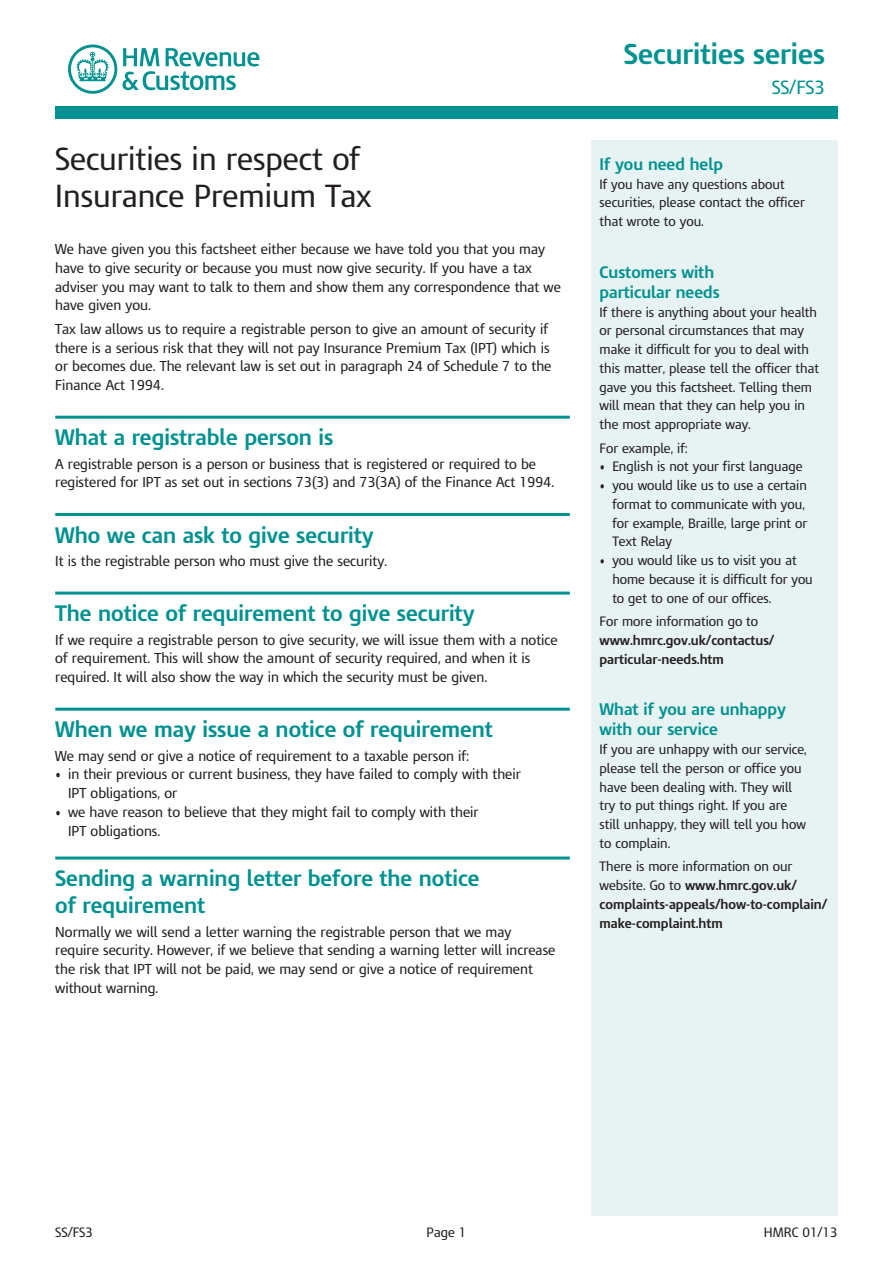
<style>
.page{position:relative;width:893px;height:1263px;background:#fff}
.page>*{position:absolute;margin:0;border:0;box-sizing:border-box;transform-origin:0 0}
._1_1_Factsheet_main{font:30px/37.5px "HMRC Modena";color:#231f20}
.t1{font:700 27px "HMRC Modena";color:#009290}
._1_2_1_Factsheet_hea{font:700 21px/27px "HMRC Modena";color:#009290}
.t2{font:18px "HMRC Modena";color:#009290}
._1_4_Factsheet_headi{font:700 15.75px/20.2px "HMRC Modena";color:#009290}
._2_1_Factsheet_bodyt{font:13.5px/18.8px "HMRC Modena";color:#231f20}
._2_4_Factsheet_bulle{font:13.5px/18.8px "HMRC Modena";color:#231f20}
._3_1_Panel_bodytext{font:12.75px/18.8px "HMRC Modena";color:#231f20}
._3_1_Panel_bodytext-2{font:700 12.75px/18.8px "HMRC Modena";color:#231f20}
._3_4_Panel_bodytext{font:12.75px/18.8px "HMRC Modena";color:#231f20}
._3_5_Panel_bodytext{font:12.75px/18.8px "HMRC Modena";color:#231f20}
._4_2_A4_Form_page_no{font:12.75px "HMRC Modena";color:#231f20}
._3_3_Panel_bodytext{font:12.75px "HMRC Modena";color:#231f20}
.s1{font-weight:400}
</style>
<div class="page">
<svg style="left:68px;top:45px;width:191px;height:49px"></svg>
<div style="left:55px;top:106px;width:783px;height:13px;background:#009290"></div>
<hr style="left:55px;top:416px;width:515px;height:3px;background:#009290">
<hr style="left:55px;top:513px;width:515px;height:3px;background:#009290">
<hr style="left:55px;top:592px;width:515px;height:3px;background:#009290">
<hr style="left:55px;top:708px;width:515px;height:3px;background:#009290">
<hr style="left:55px;top:856px;width:515px;height:3px;background:#009290">
<div style="left:591px;top:140px;width:247px;height:1076px;background:#e7f3f3"></div>
<p class="_1_1_Factsheet_main" style="left:55px;top:140px;width:318px">Securities in respect of<br>Insurance Premium Tax</p>
<p class="_2_1_Factsheet_bodyt" style="left:55px;top:240px;width:507px">We have given you this factsheet either because we have told you that you may have to give security or because you must now give security. If you have a tax adviser you may want to talk to them and show them any correspondence that we have given you.</p>
<p class="_2_1_Factsheet_bodyt" style="left:55px;top:320px;width:498px">Tax law allows us to require a registrable person to give an amount of security if there is a serious risk that they will not pay Insurance Premium Tax (IPT) which is or becomes due. The relevant law is set out in paragraph 24 of Schedule 7 to the Finance Act 1994.</p>
<p class="_1_2_1_Factsheet_hea" style="left:55px;top:424px;width:280px">What a registrable person is</p>
<p class="_2_1_Factsheet_bodyt" style="left:55px;top:454px;width:500px">A registrable person is a person or business that is registered or required to be registered for IPT as set out in sections 73(3) and 73(3A) of the Finance Act 1994.</p>
<p class="_1_2_1_Factsheet_hea" style="left:55px;top:521px;width:320px">Who we can ask to give security</p>
<p class="_2_1_Factsheet_bodyt" style="left:55px;top:552px;width:333px">It is the registrable person who must give the security.</p>
<p class="_1_2_1_Factsheet_hea" style="left:55px;top:600px;width:421px">The notice of requirement to give security</p>
<p class="_2_1_Factsheet_bodyt" style="left:55px;top:630px;width:504px">If we require a registrable person to give security, we will issue them with a notice of requirement. This will show the amount of security required, and when it is required. It will also show the way in which the security must be given.</p>
<p class="_1_2_1_Factsheet_hea" style="left:55px;top:716px;width:439px">When we may issue a notice of requirement</p>
<p class="_2_4_Factsheet_bulle" style="left:55px;top:746px;width:416px">We may send or give a notice of requirement to a taxable person if:</p>
<p class="_2_4_Factsheet_bulle" style="left:68px;top:765px;width:454px;text-indent:-13px">• in their previous or current business, they have failed to comply with their<br>IPT obligations, or</p>
<p class="_2_4_Factsheet_bulle" style="left:68px;top:803px;width:412px;text-indent:-13px">• we have reason to believe that they might fail to comply with their<br>IPT obligations.</p>
<p class="_1_2_1_Factsheet_hea" style="left:55px;top:865px;width:426px">Sending a warning letter before the notice of requirement</p>
<p class="_2_1_Factsheet_bodyt" style="left:55px;top:922px;width:502px">Normally we will send a letter warning the registrable person that we may require security. However, if we believe that sending a warning letter will increase the risk that IPT will not be paid, we may send or give a notice of requirement without warning.</p>
<p class="t1" style="left:624px;top:37px;width:202px">Securities series</p>
<p class="t2" style="left:772px;top:76px;width:55px">SS/FS3</p>
<p class="_1_4_Factsheet_headi" style="left:600px;top:154px;width:125px">If you need help</p>
<p class="_3_1_Panel_bodytext" style="left:600px;top:174px;width:207px">If you have any questions about securities, please contact the officer that wrote to you.</p>
<p class="_1_4_Factsheet_headi" style="left:600px;top:262px;width:122px">Customers with particular needs</p>
<p class="_3_1_Panel_bodytext" style="left:600px;top:303px;width:221px">If there is anything about your health or personal circumstances that may make it difficult for you to deal with this matter, please tell the officer that gave you this factsheet. Telling them will mean that they can help you in the most appropriate way.</p>
<p class="_3_3_Panel_bodytext" style="left:600px;top:440px;width:90px">For example, if:</p>
<p class="_3_4_Panel_bodytext" style="left:600px;top:457px;width:204px">• English is not your first language</p>
<p class="_3_4_Panel_bodytext" style="left:612px;top:476px;width:196px;text-indent:-13px">• you would like us to use a certain format to communicate with you, for example, Braille, large print or<br>Text Relay</p>
<p class="_3_5_Panel_bodytext" style="left:612px;top:551px;width:202px;text-indent:-13px">• you would like us to visit you at home because it is difficult for you to get to one of our offices.</p>
<p class="_3_1_Panel_bodytext-2" style="left:600px;top:612px;width:176px"><span class="s1">For more information go to </span>www.hmrc.gov.uk/contactus/ particular-needs.htm</p>
<p class="_1_4_Factsheet_headi" style="left:600px;top:699px;width:188px">What if you are unhappy with our service</p>
<p class="_3_1_Panel_bodytext" style="left:600px;top:740px;width:209px">If you are unhappy with our service, please tell the person or office you have been dealing with. They will try to put things right. If you are still unhappy, they will tell you how to complain.</p>
<p class="_3_1_Panel_bodytext-2" style="left:600px;top:857px;width:229px"><span class="s1">There is more information on our website. Go to</span> www.hmrc.gov.uk/ complaints-appeals/how-to-complain/ make-complaint.htm</p>
<p class="_4_2_A4_Form_page_no" style="left:55px;top:1225px;width:39px">SS/FS3</p>
<p class="_4_2_A4_Form_page_no" style="left:427px;top:1225px;width:41px">Page 1</p>
<p class="_4_2_A4_Form_page_no" style="left:764px;top:1225px;width:75px">HMRC 01/13</p>
</div>
